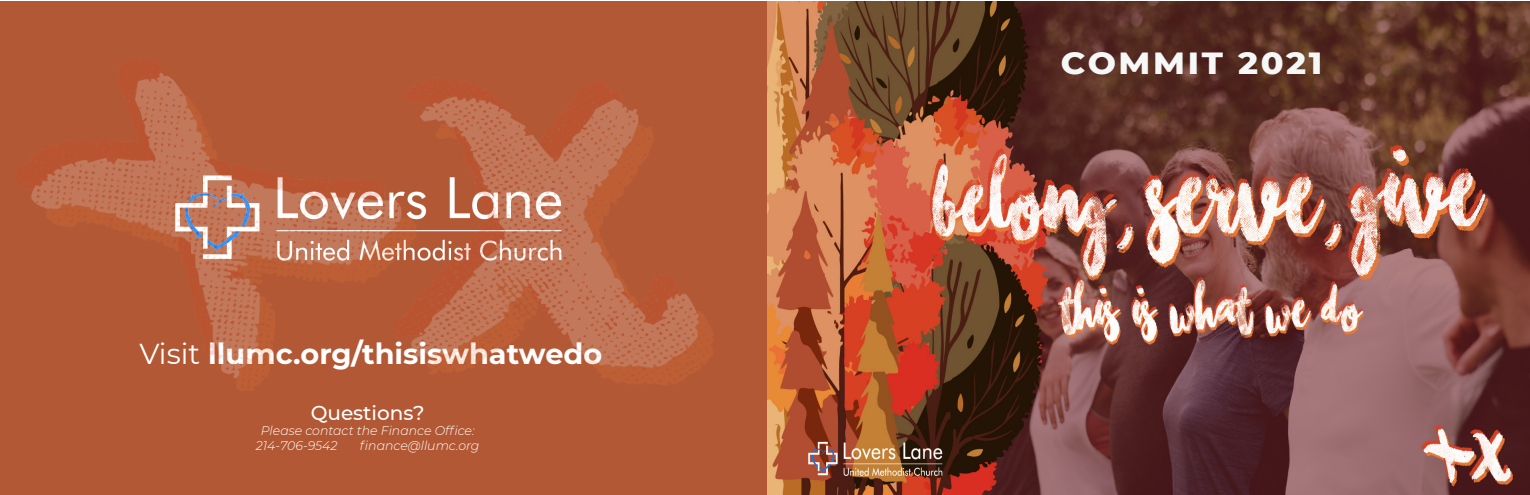
<style>
.page{position:relative;width:1530px;height:495px;background:#fff}
.page>*{position:absolute;margin:0;border:0;box-sizing:border-box;transform-origin:0 0}
.t1{font:800 31.25px "Montserrat";letter-spacing:.08em;color:#f6f7f7;scale:1.07 1}
.t2{font:700 28.75px "Montserrat";color:#fff}
.t3{font:500 20px "Montserrat";color:#fff}
.t4{font:italic 300 12.5px "Montserrat";color:#fff}
.s1{font-weight:400}
</style>
<div class="page">
<div style="left:1px;top:1px;width:1529px;height:494px;background:#b35834"></div>
<img style="left:767px;top:1px;width:763px;height:494px">
<img style="left:31px;top:73px;width:668px;height:305px">
<p class="t2" style="left:139px;top:333px;width:464px"><span class="s1">Visit</span> llumc.org/thisiswhatwedo</p>
<p class="t3" style="left:311px;top:398px;width:115px">Questions?</p>
<p class="t4" style="left:261px;top:422px;width:215px">Please contact the Finance Office:</p>
<p class="t4" style="left:256px;top:437px;width:83px">214-706-9542</p>
<p class="t4" style="left:360px;top:437px;width:121px">finance@llumc.org</p>
<p class="t1" style="left:1061px;top:40px;width:246px">COMMIT 2021</p>
</div>
